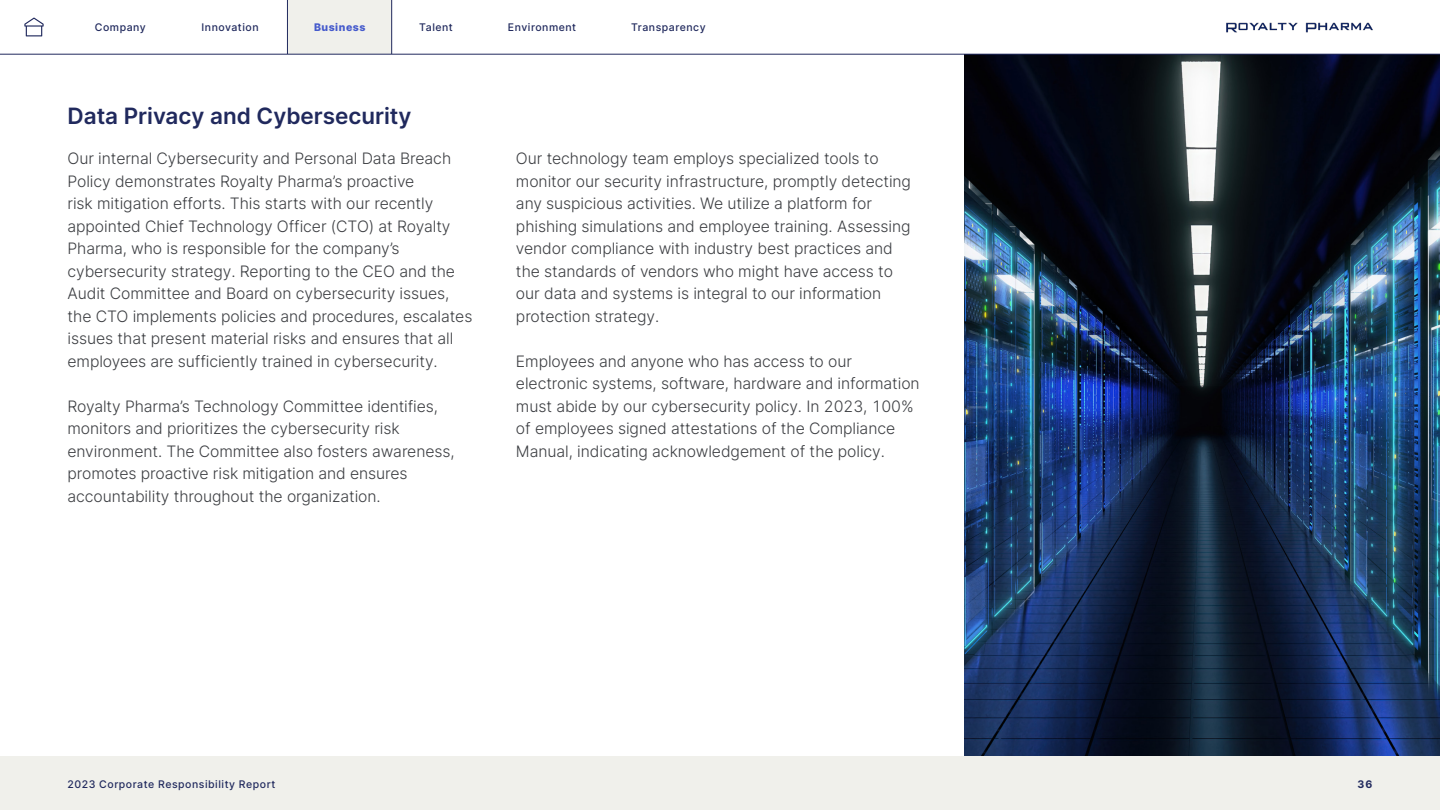
<style>
.page{position:relative;width:1440px;height:810px;background:#fff}
.page>*{position:absolute;margin:0;border:0;box-sizing:border-box;transform-origin:0 0}
.t1{font:600 22.5px "Inter";color:#20295d}
.t2{font:300 15.75px/22.5px "Inter";letter-spacing:-.005em;color:#3c3e42}
.t3{font:500 10.5px "Inter";letter-spacing:.05em;color:#20295d}
.t4{font:800 10.5px "Inter";letter-spacing:.05em;color:#455acc}
.t5{font:700 10.5px "Inter";color:#20295d}
</style>
<div class="page">
<img style="left:964px;top:55px;width:476px;height:701px">
<div style="left:288px;top:0;width:104px;height:54px;background:#f0f0eb"></div>
<hr style="left:287px;top:0;width:1px;height:54px;background:#20295d">
<hr style="left:391px;top:0;width:1px;height:54px;background:#20295d">
<div style="left:0;top:756px;width:1440px;height:54px;background:#f0f0eb"></div>
<hr style="left:0;top:54px;width:1440px;height:1px;background:#20295d">
<img style="left:1226px;top:22px;width:147px;height:11px">
<svg style="left:24px;top:18px;width:20px;height:18px"></svg>
<p class="t3" style="left:95px;top:20px;width:52px">Company</p>
<p class="t3" style="left:202px;top:20px;width:59px">Innovation</p>
<p class="t4" style="left:314px;top:19px;width:53px">Business</p>
<p class="t3" style="left:419px;top:20px;width:35px">Talent</p>
<p class="t3" style="left:508px;top:20px;width:70px">Environment</p>
<p class="t3" style="left:631px;top:20px;width:76px">Transparency</p>
<h1 class="t1" style="left:68px;top:100px;width:345px">Data Privacy and Cybersecurity</h1>
<p class="t2" style="left:68px;top:147px;width:406px">Our internal Cybersecurity and Personal Data Breach Policy demonstrates Royalty Pharma’s proactive<br>risk mitigation efforts. This starts with our recently appointed Chief Technology Officer (CTO) at Royalty Pharma, who is responsible for the company’s cybersecurity strategy. Reporting to the CEO and the Audit Committee and Board on cybersecurity issues, the CTO implements policies and procedures, escalates issues that present material risks and ensures that all employees are sufficiently trained in cybersecurity.</p>
<p class="t2" style="left:68px;top:395px;width:389px">Royalty Pharma’s Technology Committee identifies, monitors and prioritizes the cybersecurity risk environment. The Committee also fosters awareness, promotes proactive risk mitigation and ensures accountability throughout the organization.</p>
<p class="t2" style="left:516px;top:147px;width:397px">Our technology team employs specialized tools to monitor our security infrastructure, promptly detecting any suspicious activities. We utilize a platform for phishing simulations and employee training. Assessing vendor compliance with industry best practices and the standards of vendors who might have access to our data and systems is integral to our information protection strategy.</p>
<p class="t2" style="left:516px;top:350px;width:405px">Employees and anyone who has access to our electronic systems, software, hardware and information must abide by our cybersecurity policy. In 2023, 100% of employees signed attestations of the Compliance Manual, indicating acknowledgement of the policy.</p>
<p class="t3" style="left:68px;top:777px;width:209px">2023 Corporate Responsibility Report</p>
<p class="t5" style="left:1358px;top:776px;width:16px">36</p>
</div>
